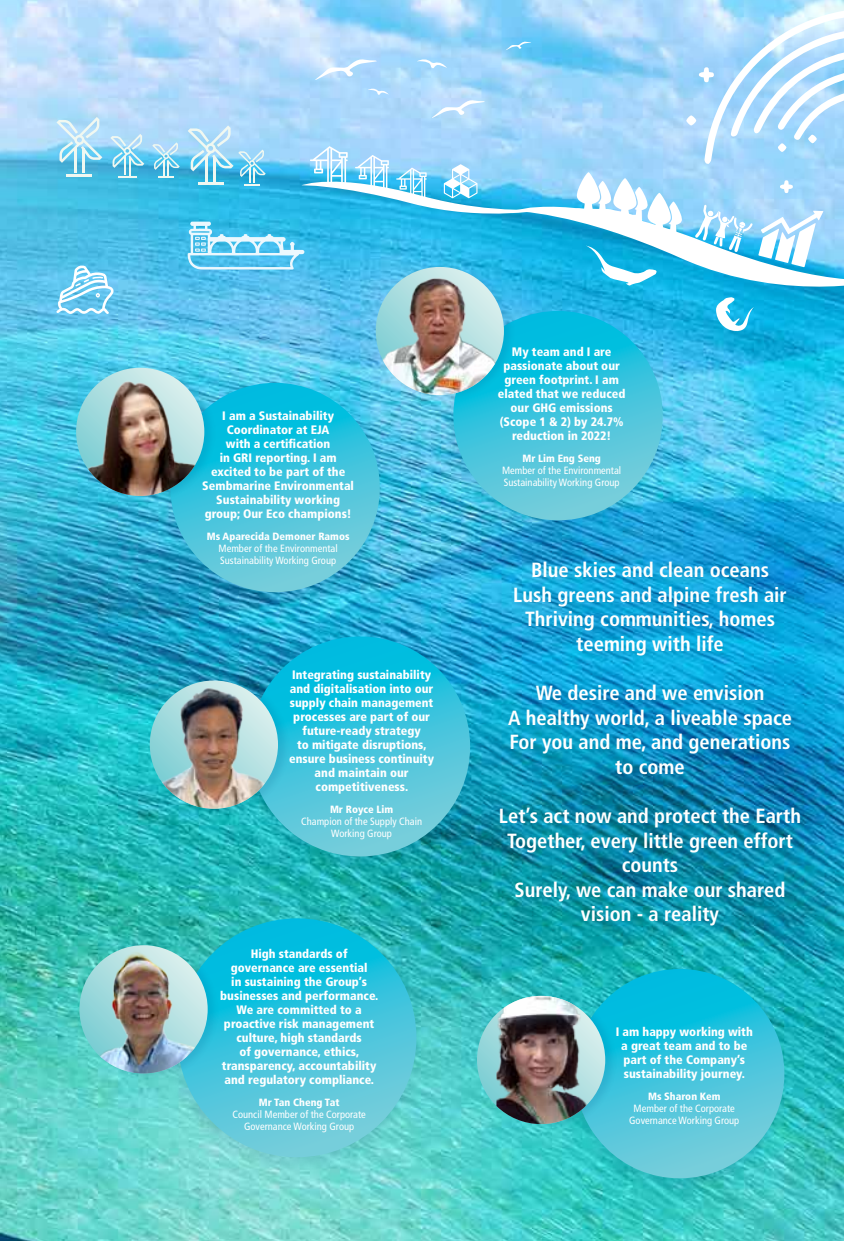
<style>
.page{position:relative;width:844px;height:1241px;background:#fff}
.page>*{position:absolute;margin:0;border:0;box-sizing:border-box;transform-origin:0 0}
.t1{font:700 condensed 20.47px/24.7px "Frutiger LT Std";color:#fff;text-align:center}
.t2{font:900 condensed 12.25px/14px "Frutiger LT Std";color:#fff;text-align:center}
.t3{font:condensed 10.5px/12.2px "Frutiger LT Std";color:#fff;text-align:center}
.t4{font:900 condensed 10.5px "Frutiger LT Std";color:#fff}
</style>
<div class="page">
<img style="left:0;top:0;width:843px;height:1240px">
<svg style="left:56px;top:265px;width:58px;height:49px"></svg>
<div style="left:158px;top:381px;width:227px;height:227px;background:#00265d;opacity:.1"></div>
<svg style="left:170px;top:383px;width:210px;height:209px;background:#3dc4dd"></svg>
<div style="left:238px;top:635px;width:238px;height:237px;background:#00265d;opacity:.1"></div>
<svg style="left:250px;top:636px;width:220px;height:220px;background:#3bc4dd"></svg>
<div style="left:166px;top:916px;width:256px;height:257px;background:#00265d;opacity:.1"></div>
<svg style="left:177px;top:918px;width:239px;height:239px;background:#3bc4dd"></svg>
<div style="left:563px;top:967px;width:227px;height:227px;background:#00265d;opacity:.1"></div>
<svg style="left:575px;top:968px;width:209px;height:210px;background:#3bc4dd"></svg>
<div style="left:441px;top:309px;width:227px;height:227px;background:#00265d;opacity:.1"></div>
<svg style="left:453px;top:311px;width:209px;height:209px;background:#41c5dd"></svg>
<div style="left:76px;top:363px;width:141px;height:140px;background:#00265d;opacity:.1"></div>
<img style="left:79px;top:367px;width:122px;height:129px">
<div style="left:149px;top:675px;width:141px;height:141px;background:#00265d;opacity:.1"></div>
<img style="left:150px;top:680px;width:128px;height:128px;border-radius:64px">
<div style="left:79px;top:940px;width:141px;height:140px;background:#00265d;opacity:.1"></div>
<img style="left:79px;top:945px;width:129px;height:128px;border-radius:64px">
<div style="left:476px;top:991px;width:141px;height:140px;background:#00265d;opacity:.1"></div>
<svg style="left:477px;top:995px;width:128px;height:128px"></svg>
<img style="left:496px;top:995px;width:109px;height:128px">
<div style="left:375px;top:262px;width:141px;height:141px;background:#00265d;opacity:.1"></div>
<img style="left:375px;top:267px;width:129px;height:128px;border-radius:64px">
<div style="left:494px;top:556px;width:318px;height:381px;background:#004e7c;opacity:.37"></div>
<svg style="left:56px;top:117px;width:46px;height:46px;background:#abddf4"></svg>
<hr style="left:82px;top:149px;width:2px;height:24px;background:#f0f8f1">
<hr style="left:74px;top:147px;width:3px;height:26px;background:#f0f8f1">
<hr style="left:67px;top:174px;width:25px;height:3px;background:#f0f8f1">
<svg style="left:110px;top:134px;width:34px;height:44px"></svg>
<svg style="left:152px;top:142px;width:28px;height:36px"></svg>
<svg style="left:187px;top:8px;width:656px;height:323px;background:#85cff2"></svg>
<p class="t2" style="left:202px;top:409px;width:153px">I am a Sustainability<br>Coordinator at EJA<br>with a certification<br>in GRI reporting. I am excited to be part of the<br>Sembmarine Environmental<br>Sustainability working group; Our Eco champions!</p>
<p class="t4" style="left:207px;top:530px;width:144px">Ms Aparecida Demoner Ramos</p>
<p class="t3" style="left:218px;top:542px;width:121px;text-align:left">Member of the Environmental<br>Sustainability Working Group</p>
<p class="t2" style="left:289px;top:667px;width:146px">Integrating sustainability and digitalisation into our supply chain management processes are part of our future-ready strategy<br>to mitigate disruptions, ensure business continuity and maintain our competitiveness.</p>
<p class="t4" style="left:330px;top:802px;width:65px">Mr Royce Lim</p>
<p class="t3" style="left:301px;top:815px;width:122px">Champion of the Supply Chain<br>Working Group</p>
<p class="t2" style="left:220px;top:946px;width:160px">High standards of governance are essential<br>in sustaining the Group’s businesses and performance.<br>We are committed to a proactive risk management culture, high standards<br>of governance, ethics, transparency, accountability and regulatory compliance.</p>
<p class="t4" style="left:259px;top:1095px;width:82px">Mr Tan Cheng Tat</p>
<p class="t3" style="left:232px;top:1108px;width:135px">Council Member of the Corporate<br>Governance Working Group</p>
<p class="t2" style="left:497px;top:344px;width:129px">My team and I are passionate about our green footprint. I am elated that we reduced our GHG emissions (Scope 1 &amp; 2) by 24.7% reduction in 2022!</p>
<p class="t4" style="left:522px;top:451px;width:80px">Mr Lim Eng Seng</p>
<p class="t3" style="left:502px;top:464px;width:121px;text-align:left">Member of the Environmental<br>Sustainability Working Group</p>
<h1 class="t1" style="left:513px;top:557px;width:275px">Blue skies and clean oceans<br>Lush greens and alpine fresh air<br>Thriving communities, homes teeming with life</h1>
<h1 class="t1" style="left:508px;top:680px;width:285px">We desire and we envision<br>A healthy world, a liveable space<br>For you and me, and generations to come</h1>
<h1 class="t1" style="left:499px;top:803px;width:303px">Let’s act now and protect the Earth<br>Together, every little green effort counts<br>Surely, we can make our shared vision - a reality</h1>
<p class="t2" style="left:615px;top:1024px;width:139px">I am happy working with a great team and to be part of the Company’s sustainability journey.</p>
<p class="t4" style="left:648px;top:1089px;width:74px">Ms Sharon Kem</p>
<p class="t3" style="left:629px;top:1101px;width:112px">Member of the Corporate<br>Governance Working Group</p>
</div>
